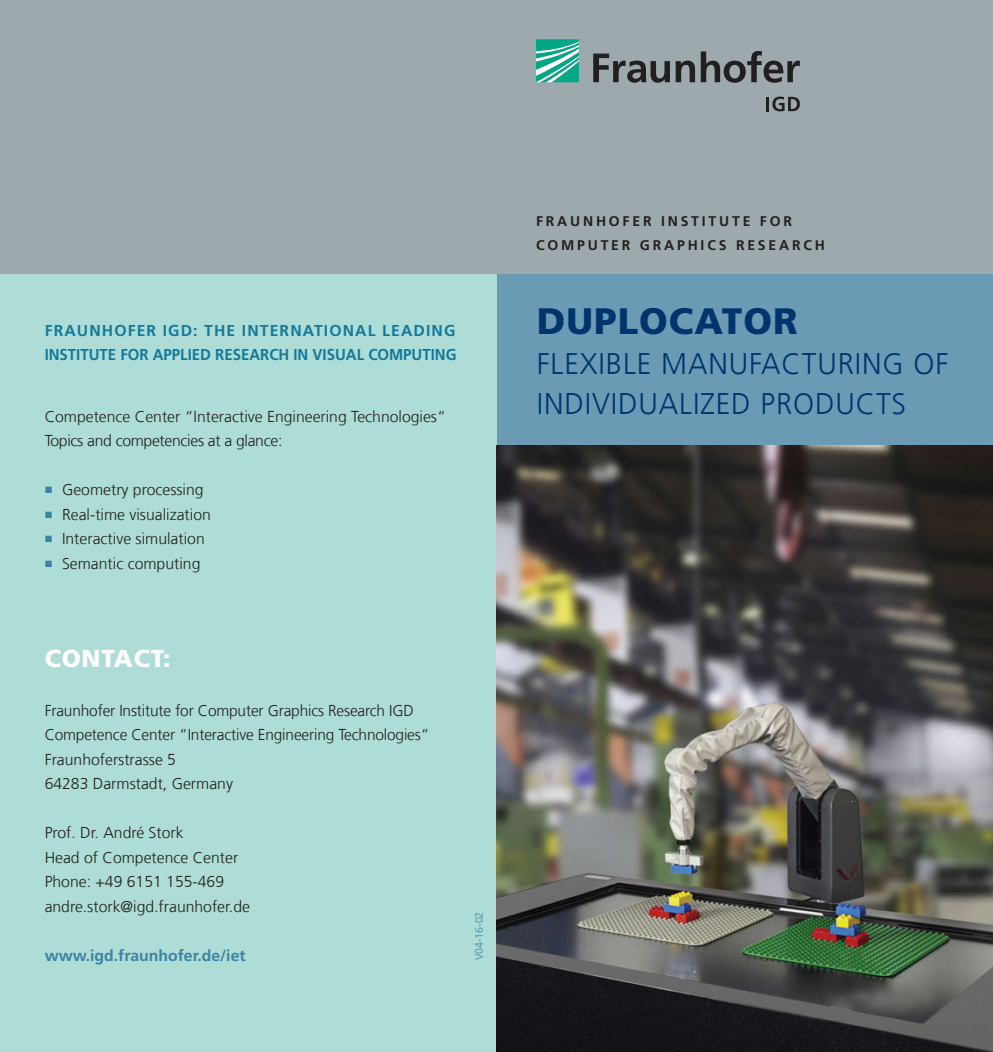
<style>
.page{position:relative;width:993px;height:1052px;background:#fff}
.page>*{position:absolute;margin:0;border:0;box-sizing:border-box;transform-origin:0 0}
.t1{font:900 36.75px "Frutiger LT Com";letter-spacing:.03em;color:#00346d}
.t2{font:300 29.75px/40.2px "Frutiger LT Com";letter-spacing:.03em;color:#00346d}
.t3{font:900 24.5px "Frutiger LT Com";letter-spacing:.03em;color:#fff}
.t4{font:300 15.75px/24.5px "Frutiger LT Com";color:#231f20}
.t5{font:700 15.75px/24.5px "Frutiger LT Com";color:#14799a}
.t6{font:700 15.75px "Frutiger LT Com";color:#3b83a2}
.t7{font:700 14px/24.5px "Frutiger LT Com";letter-spacing:.2em;color:#231f20}
.t8{font:300 10.5px "Frutiger LT Com";color:#3b83a2}
</style>
<div class="page">
<div style="left:0;top:0;width:992px;height:274px;background:#9ea9ad"></div>
<svg style="left:536px;top:39px;width:42px;height:43px"></svg>
<svg style="left:593px;top:51px;width:206px;height:32px"></svg>
<hr style="left:766px;top:97px;width:3px;height:14px;background:#231f20">
<svg style="left:772px;top:97px;width:27px;height:14px"></svg>
<div style="left:496px;top:274px;width:496px;height:174px;background:#6a9ab4"></div>
<div style="left:0;top:274px;width:497px;height:778px;background:#adddd6"></div>
<img style="left:497px;top:446px;width:495px;height:606px">
<p class="t5" style="left:45px;top:318px;width:413px">FRAUNHOFER IGD: THE INTERNATIONAL LEADING<br>INSTITUTE FOR APPLIED RESEARCH IN VISUAL COMPUTING</p>
<p class="t4" style="left:45px;top:404px;width:402px">Competence Center “Interactive Engineering Technologies“<br>Topics and competencies at a glance:</p>
<p class="t4" style="left:62px;top:477px;width:150px">Geometry processing<br>Real-time visualization<br>Interactive simulation<br>Semantic computing</p>
<h3 class="t3" style="left:45px;top:643px;width:127px">CONTACT:</h3>
<p class="t4" style="left:45px;top:698px;width:386px">Fraunhofer Institute for Computer Graphics Research IGD Competence Center “Interactive Engineering Technologies“ Fraunhoferstrasse 5<br>64283 Darmstadt, Germany</p>
<p class="t4" style="left:45px;top:820px;width:207px">Prof. Dr. André Stork<br>Head of Competence Center<br>Phone: +49 6151 155-469 andre.stork@igd.fraunhofer.de</p>
<p class="t6" style="left:45px;top:946px;width:202px">www.igd.fraunhofer.de/iet</p>
<p class="t8" style="left:473px;top:960px;width:50px;rotate:-90deg">V04-16-02</p>
<p class="t7" style="left:536px;top:209px;width:290px">FRAUNHOFER INSTITUTE FOR<br>COMPUTER GRAPHICS RESEARCH</p>
<h1 class="t1" style="left:536px;top:299px;width:262px">DUPLOCATOR</h1>
<h2 class="t2" style="left:536px;top:344px;width:413px">FLEXIBLE MANUFACTURING OF<br>INDIVIDUALIZED PRODUCTS</h2>
</div>
